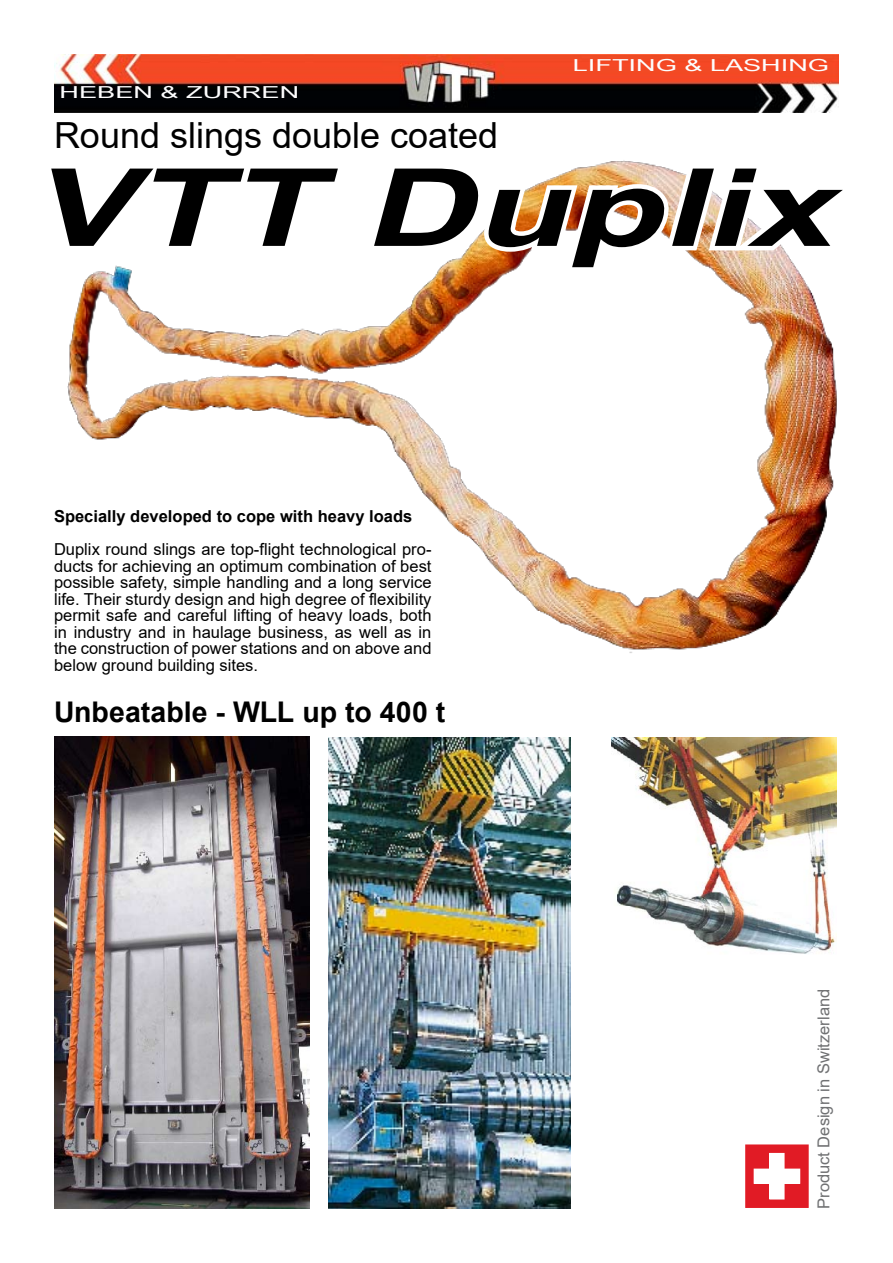
<style>
.page{position:relative;width:893px;height:1263px;background:#fff}
.page>*{position:absolute;margin:0;border:0;box-sizing:border-box;transform-origin:0 0}
.t1{font:italic 700 108px "Arial";color:#000;scale:1.42 1}
.t2{font:36px "Arial";color:#000}
.t3{font:700 28.5px "Arial";color:#000}
.t4{font:16.5px/16.5px "Arial";color:#000;text-align:justify}
.t5{font:700 16.5px "Arial";color:#000}
.t6{font:16.5px "Arial Narrow";color:#fdfdfe;scale:2 1}
.t7{font:16.5px "Arial";color:#707173}
</style>
<div class="page">
<img style="left:67px;top:265px;width:770px;height:388px">
<img style="left:54px;top:55px;width:785px;height:57px">
<img style="left:363px;top:160px;width:474px;height:118px">
<div style="left:746px;top:1145px;width:62px;height:62px;background:#e11b25"></div>
<div style="left:745px;top:1144px;width:64px;height:64px;border:2px solid #e11b25"></div>
<div style="left:754px;top:1169px;width:46px;height:14px;background:#fff"></div>
<div style="left:770px;top:1153px;width:14px;height:46px;background:#fff"></div>
<img style="left:54px;top:736px;width:255px;height:473px">
<img style="left:328px;top:738px;width:243px;height:471px">
<img style="left:611px;top:738px;width:225px;height:216px">
<p class="t6" style="left:60px;top:80px;width:121px">HEBEN &amp; ZURREN</p>
<h2 class="t2" style="left:54px;top:111px;width:446px">Round slings double coated</h2>
<p class="t6" style="left:573px;top:53px;width:130px">LIFTING &amp; LASHING</p>
<h1 class="t1" style="left:31px;top:132px;width:595px">VTT Duplix</h1>
<p class="t5" style="left:54px;top:505px;width:360px">Specially developed to cope with heavy loads</p>
<p class="t4" style="left:54px;top:541px;width:379px">Duplix round slings are top-flight technological pro&shy;ducts for achieving an optimum combination of best possible safety, simple handling and a long service life. Their sturdy design and high degree of flexibility permit safe and careful lifting of heavy loads, both in industry and in haulage business, as well as in the construction of power stations and on above and below ground building sites.</p>
<h3 class="t3" style="left:54px;top:692px;width:393px">Unbeatable - WLL up to 400 t</h3>
<p class="t7" style="left:812px;top:1209px;width:222px;rotate:-90deg">Product Design in Switzerland</p>
</div>
